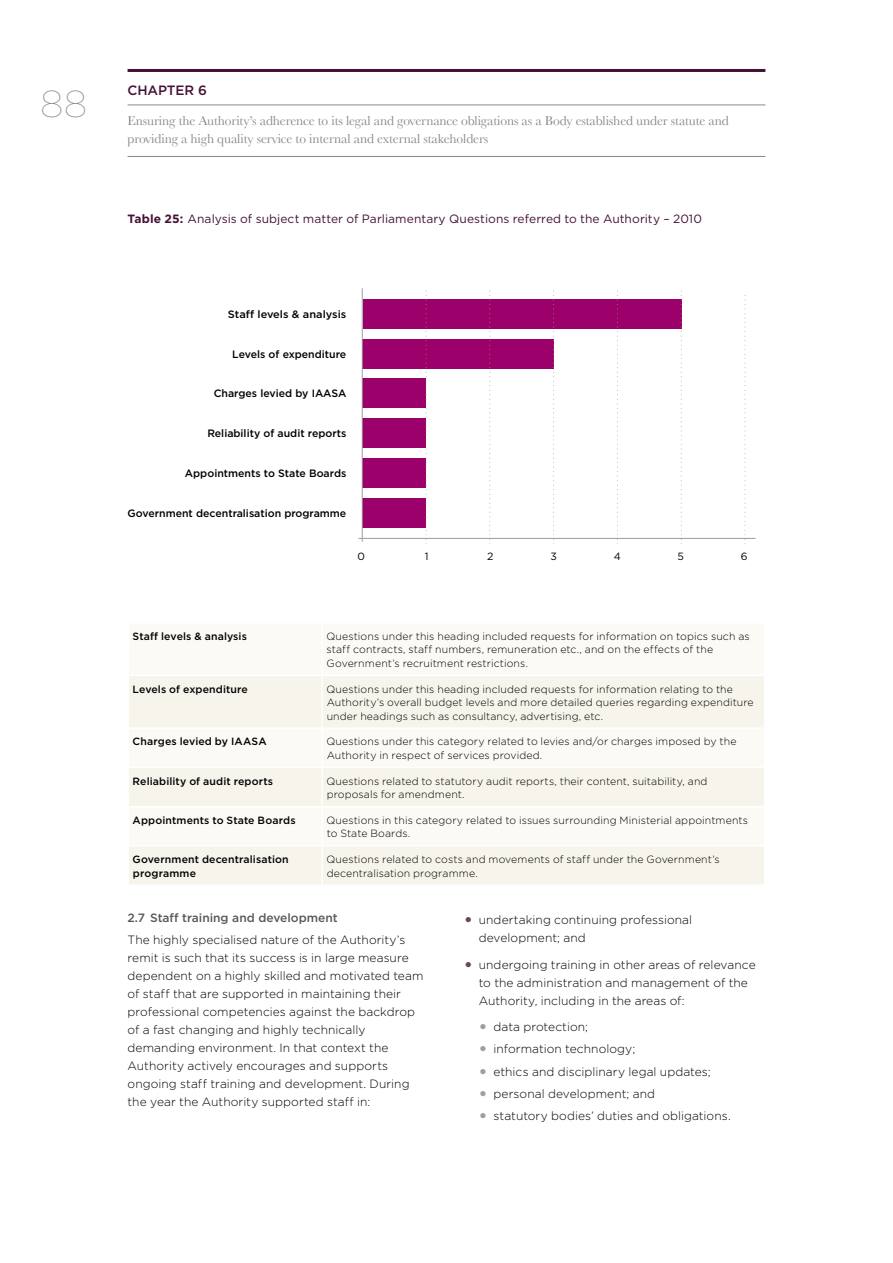
<style>
.page{position:relative;width:893px;height:1263px;background:#fff}
.page>*{position:absolute;margin:0;border:0;box-sizing:border-box;transform-origin:0 0}
.t1{font:100 37.5px "Gotham HTF";color:#87888a}
.t2{font:13.5px/18px "Baskerville";letter-spacing:-.01em;color:#87888a}
.t3{font:500 13.5px "Gotham HTF";letter-spacing:-.01em;color:#451236}
.t4{font:300 12px/18px "Gotham HTF";letter-spacing:.005em;color:#000}
.t5{font:12px "Gotham HTF";letter-spacing:.005em;color:#451236}
.t6{font:500 12px "Gotham HTF";color:#58585a}
.t7{font:500 10.65px "Gotham HTF";color:#000}
.t8{font:300 10.5px/13.5px "Gotham HTF";letter-spacing:.01em;color:#000}
.t9{font:500 10.5px/13.5px "Gotham HTF";letter-spacing:.01em;color:#000}
.t10{font:10.5px "Gotham HTF";color:#000}
.s1{font-weight:700}
.s2{font-size:21px;color:#6f445d}
.s3{font-size:21px;color:#9c9e9f}
</style>
<div class="page">
<hr style="left:128px;top:105px;width:637px;height:1px;background:#87888a">
<hr style="left:128px;top:69px;width:637px;height:3px;background:#451236">
<hr style="left:128px;top:156px;width:637px;height:1px;background:#87888a">
<hr style="left:892px;top:0;width:1px;height:1263px;background:#522142">
<svg style="left:892px;top:428px;width:1px;height:835px"></svg>
<div style="left:362px;top:339px;width:192px;height:29px;background:#9c006b"></div>
<div style="left:362px;top:379px;width:64px;height:29px;background:#9c006b"></div>
<div style="left:362px;top:419px;width:64px;height:29px;background:#9c006b"></div>
<div style="left:362px;top:458px;width:64px;height:30px;background:#9c006b"></div>
<div style="left:362px;top:498px;width:64px;height:30px;background:#9c006b"></div>
<div style="left:363px;top:299px;width:318px;height:29px;background:#9c006b"></div>
<svg style="left:681px;top:290px;width:1px;height:254px"></svg>
<svg style="left:745px;top:295px;width:1px;height:249px"></svg>
<svg style="left:617px;top:290px;width:1px;height:254px"></svg>
<svg style="left:553px;top:290px;width:1px;height:254px"></svg>
<svg style="left:489px;top:290px;width:1px;height:254px"></svg>
<svg style="left:426px;top:290px;width:1px;height:254px"></svg>
<hr style="left:358px;top:538px;width:398px;height:1px;background:#9c9e9f">
<hr style="left:362px;top:288px;width:1px;height:254px;background:#9c9e9f">
<svg style="left:129px;top:676px;width:635px;height:208px;fill:#f7f4ec"></svg>
<hr style="left:321px;top:676px;width:2px;height:51px;background:#fff">
<hr style="left:128px;top:727px;width:194px;height:2px;background:#fff">
<hr style="left:322px;top:727px;width:443px;height:2px;background:#fff">
<hr style="left:321px;top:729px;width:2px;height:38px;background:#fff">
<hr style="left:128px;top:767px;width:194px;height:1px;background:#fff">
<hr style="left:322px;top:767px;width:443px;height:1px;background:#fff">
<hr style="left:321px;top:768px;width:2px;height:38px;background:#fff">
<hr style="left:128px;top:806px;width:194px;height:1px;background:#fff">
<hr style="left:322px;top:806px;width:443px;height:1px;background:#fff">
<hr style="left:321px;top:807px;width:2px;height:38px;background:#fff">
<hr style="left:128px;top:845px;width:194px;height:2px;background:#fff">
<hr style="left:322px;top:845px;width:443px;height:2px;background:#fff">
<hr style="left:321px;top:847px;width:2px;height:37px;background:#fff">
<h1 class="t1" style="left:40px;top:83px;width:48px">88</h1>
<p class="t3" style="left:128px;top:82px;width:81px">Chapter 6</p>
<p class="t2" style="left:128px;top:112px;width:603px">Ensuring the Authority’s adherence to its legal and governance obligations as a Body established under statute and providing a high quality service to internal and external stakeholders</p>
<p class="t5" style="left:128px;top:212px;width:576px"><span class="s1">Table 25:</span> Analysis of subject matter of Parliamentary Questions referred to the Authority – 2010</p>
<p class="t7" style="left:228px;top:308px;width:120px">Staff levels &amp; analysis</p>
<p class="t7" style="left:232px;top:348px;width:116px">Levels of expenditure</p>
<p class="t7" style="left:214px;top:388px;width:134px">Charges levied by IAASA</p>
<p class="t7" style="left:207px;top:427px;width:140px">Reliability of audit reports</p>
<p class="t7" style="left:185px;top:467px;width:163px">Appointments to State Boards</p>
<p class="t7" style="left:128px;top:507px;width:220px">Government decentralisation programme</p>
<p class="t10" style="left:357px;top:550px;width:9px">0</p>
<p class="t10" style="left:425px;top:550px;width:5px">1</p>
<p class="t10" style="left:487px;top:550px;width:8px">2</p>
<p class="t10" style="left:551px;top:550px;width:8px">3</p>
<p class="t10" style="left:614px;top:550px;width:9px">4</p>
<p class="t10" style="left:678px;top:550px;width:8px">5</p>
<p class="t10" style="left:741px;top:550px;width:8px">6</p>
<p class="t9" style="left:133px;top:629px;width:116px">Staff levels &amp; analysis</p>
<p class="t8" style="left:326px;top:629px;width:425px">Questions under this heading included requests for information on topics such as staff contracts, staff numbers, remuneration etc., and on the effects of the<br>Government’s recruitment restrictions.</p>
<p class="t9" style="left:133px;top:682px;width:117px">Levels of expenditure</p>
<p class="t8" style="left:326px;top:682px;width:429px">Questions under this heading included requests for information relating to the<br>Authority’s overall budget levels and more detailed queries regarding expenditure under headings such as consultancy, advertising, etc.</p>
<p class="t9" style="left:133px;top:735px;width:107px">Charges levied by IAASA</p>
<p class="t8" style="left:326px;top:735px;width:412px">Questions under this category related to levies and/or charges imposed by the<br>Authority in respect of services provided.</p>
<p class="t9" style="left:133px;top:774px;width:142px">Reliability of audit reports</p>
<p class="t8" style="left:326px;top:774px;width:383px">Questions related to statutory audit reports, their content, suitability, and proposals for amendment.</p>
<p class="t9" style="left:133px;top:813px;width:164px">Appointments to State Boards</p>
<p class="t8" style="left:326px;top:813px;width:423px">Questions in this category related to issues surrounding Ministerial appointments to State Boards.</p>
<p class="t9" style="left:133px;top:852px;width:158px">Government decentralisation programme</p>
<p class="t8" style="left:326px;top:852px;width:395px">Questions related to costs and movements of staff under the Government’s decentralisation programme.</p>
<p class="t6" style="left:128px;top:911px;width:212px">2.7 Staff training and development</p>
<p class="t4" style="left:128px;top:931px;width:297px">The highly specialised nature of the Authority’s remit is such that its success is in large measure dependent on a highly skilled and motivated team of staff that are supported in maintaining their professional competencies against the backdrop of a fast changing and highly technically demanding environment. In that context the Authority actively encourages and supports ongoing staff training and development. During the year the Authority supported staff in:</p>
<p class="t4" style="left:479px;top:911px;width:215px;text-indent:-15px"><span class="s2">•</span> undertaking continuing professional development; and</p>
<p class="t4" style="left:479px;top:955px;width:278px;text-indent:-15px"><span class="s2">•</span> undergoing training in other areas of relevance to the administration and management of the<br>Authority, including in the areas of:</p>
<p class="t4" style="left:478px;top:1018px;width:111px"><span class="s3">•</span> data protection;</p>
<p class="t4" style="left:478px;top:1040px;width:159px"><span class="s3">•</span> information technology;</p>
<p class="t4" style="left:478px;top:1062px;width:234px"><span class="s3">•</span> ethics and disciplinary legal updates;</p>
<p class="t4" style="left:478px;top:1084px;width:178px"><span class="s3">•</span> personal development; and</p>
<p class="t4" style="left:478px;top:1107px;width:254px"><span class="s3">•</span> statutory bodies’ duties and obligations.</p>
</div>
